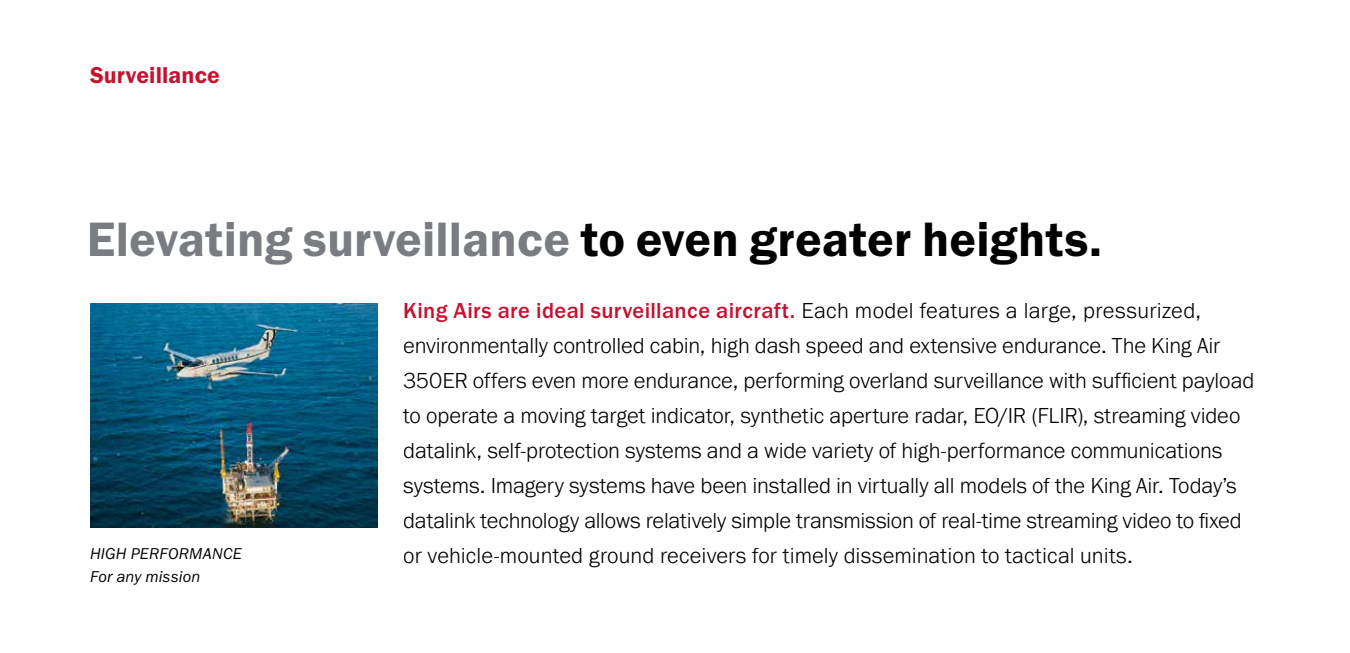
<style>
.page{position:relative;width:1350px;height:653px;background:#fff}
.page>*{position:absolute;margin:0;border:0;box-sizing:border-box;transform-origin:0 0}
.t1{font:50px "Franklin Gothic URW Dem";letter-spacing:.005em;color:#797d82}
.t2{font:23.75px "Franklin Gothic URW Dem";letter-spacing:.005em;color:#c41230}
.t3{font:300 22.5px/35px "Franklin Gothic URW";letter-spacing:-.005em;color:#000}
.t4{font:16.25px/22.5px "Franklin Gothic URW Boo Ita";letter-spacing:.015em;color:#000}
.s1{color:#000}
.s2{font-weight:500;color:#c41230}
</style>
<div class="page">
<img style="left:90px;top:303px;width:288px;height:225px">
<p class="t2" style="left:90px;top:61px;width:131px">Surveillance</p>
<h1 class="t1" style="left:87px;top:208px;width:1017px">Elevating surveillance <span class="s1">to even greater heights.</span></h1>
<p class="t4" style="left:90px;top:542px;width:153px">HIGH PERFORMANCE<br>For any mission</p>
<p class="t3" style="left:403px;top:293px;width:853px"><span class="s2">King Airs are ideal surveillance aircraft.</span> Each model features a large, pressurized, environmentally controlled cabin, high dash speed and extensive endurance. The King Air 350ER offers even more endurance, performing overland surveillance with sufficient payload to operate a moving target indicator, synthetic aperture radar, EO/IR (FLIR), streaming video datalink, self-protection systems and a wide variety of high-performance communications systems. Imagery systems have been installed in virtually all models of the King Air. Today’s datalink technology allows relatively simple transmission of real-time streaming video to fixed or vehicle-mounted ground receivers for timely dissemination to tactical units.</p>
</div>
